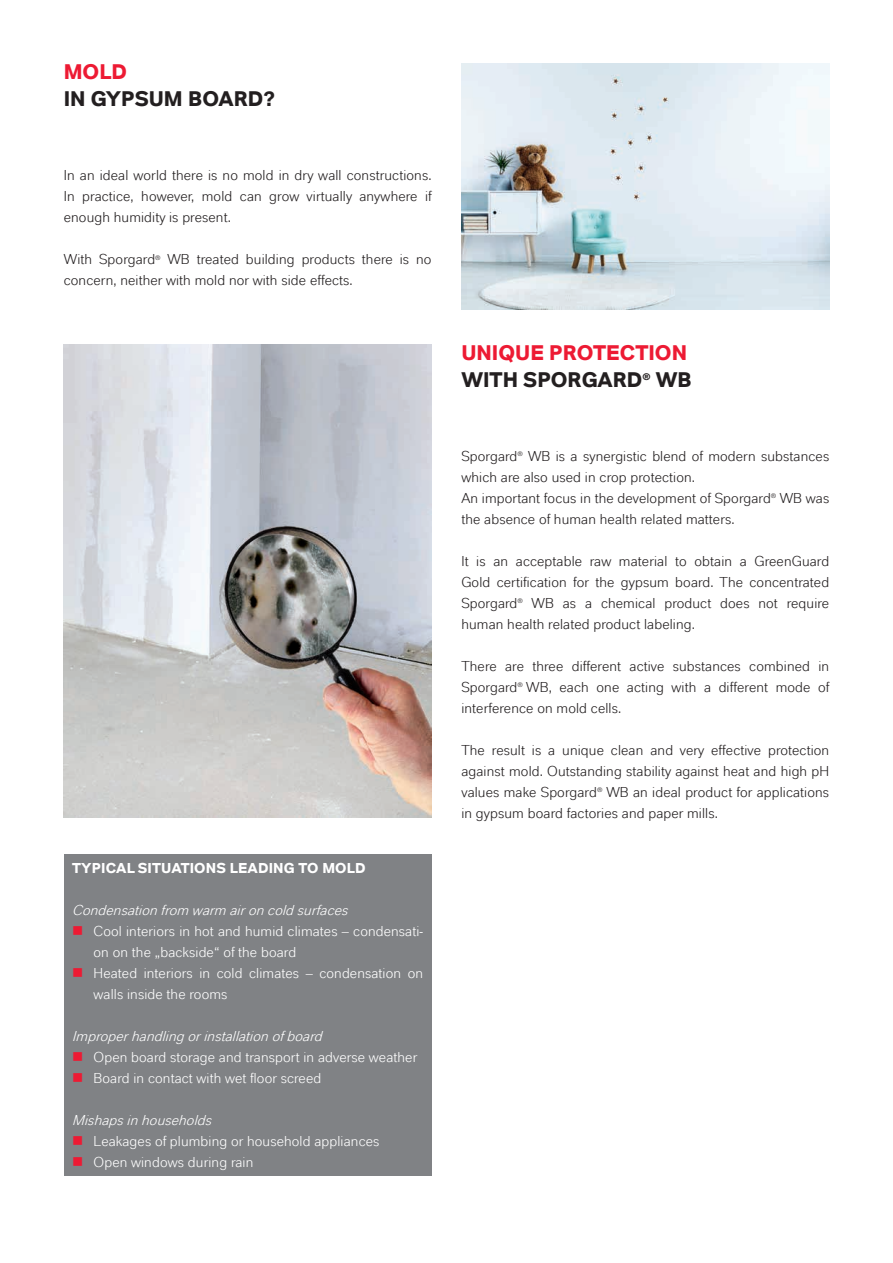
<style>
.page{position:relative;width:893px;height:1263px;background:#fff}
.page>*{position:absolute;margin:0;border:0;box-sizing:border-box;transform-origin:0 0}
.t1{font:700 21px/27px "Lanxess";color:#ed1a33}
.t2{font:700 21px "Lanxess";color:#231f20}
.t3{font:14.25px/21px "Lanxess";letter-spacing:.01em;color:#231f20;text-align:justify}
.t4{font:14.25px/21px "Lanxess";letter-spacing:.01em;color:#fff}
.t5{font:italic 14.25px "Lanxess";color:#fff}
.t6{font:700 14.25px "Lanxess";letter-spacing:.01em;color:#fff}
.s1{color:#ed1a33}
.s2{color:#231f20}
</style>
<div class="page">
<img style="left:64px;top:344px;width:368px;height:474px">
<div style="left:64px;top:854px;width:368px;height:321px;background:#808285"></div>
<img style="left:461px;top:64px;width:368px;height:245px">
<h1 class="t1" style="left:64px;top:58px;width:65px">MOLD</h1>
<h1 class="t2" style="left:64px;top:86px;width:213px">IN GYPSUM BOARD?</h1>
<p class="t3" style="left:64px;top:165px;width:370px">In an ideal world there is no mold in dry wall constructions.<br>In practice, however, mold can grow virtually anywhere if enough humidity is present.</p>
<p class="t3" style="left:64px;top:249px;width:369px">With Sporgard<sup>®</sup> WB treated building products there is no concern, neither with mold nor with side effects.</p>
<p class="t6" style="left:72px;top:859px;width:295px">TYPICAL SITUATIONS LEADING TO MOLD</p>
<p class="t5" style="left:72px;top:901px;width:281px">Condensationfrom warm aironcold surfaces</p>
<p class="t4" style="left:94px;top:920px;width:331px;text-indent:-21px"><span class="s1">■</span> Cool interiors in hot and humid climates – condensati&shy;on on the „backside“ of the board</p>
<p class="t4" style="left:94px;top:962px;width:331px;text-indent:-21px"><span class="s1">■</span> Heated interiors in cold climates – condensation on walls inside the rooms</p>
<p class="t5" style="left:72px;top:1027px;width:255px">Improperhandling orinstallationofboard</p>
<p class="t4" style="left:72px;top:1046px;width:347px"><span class="s1">■</span> Open board storage and transport in adverse weather</p>
<p class="t4" style="left:72px;top:1067px;width:250px"><span class="s1">■</span> Board in contact with wet floor screed</p>
<p class="t5" style="left:72px;top:1111px;width:145px">Mishapsinhouseholds</p>
<p class="t4" style="left:72px;top:1130px;width:309px"><span class="s1">■</span> Leakages of plumbing or household appliances</p>
<p class="t4" style="left:72px;top:1151px;width:183px"><span class="s1">■</span> Open windows during rain</p>
<h1 class="t1" style="left:461px;top:338px;width:232px">UNIQUE PROTECTION<br><span class="s2">WITH SPORGARD</span><sup>®</sup> <span class="s2">WB</span></h1>
<p class="t3" style="left:461px;top:445px;width:369px;text-align:left">Sporgard<sup>®</sup> WB is a synergistic blend of modern substances which are also used in crop protection.<br>An important focus in the development of Sporgard<sup>®</sup> WB was the absence of human health related matters.</p>
<p class="t3" style="left:461px;top:550px;width:369px">It is an acceptable raw material to obtain a GreenGuard Gold certification for the gypsum board. The concentrated Sporgard<sup>®</sup> WB as a chemical product does not require human health related product labeling.</p>
<p class="t3" style="left:461px;top:655px;width:370px">There are three different active substances combined in Sporgard<sup>®</sup> WB, each one acting with a different mode of interference on mold cells.</p>
<p class="t3" style="left:461px;top:739px;width:369px">The result is a unique clean and very effective protection against mold. Outstanding stability against heat and high pH values make Sporgard<sup>®</sup> WB an ideal product for applications in gypsum board factories and paper mills.</p>
</div>
